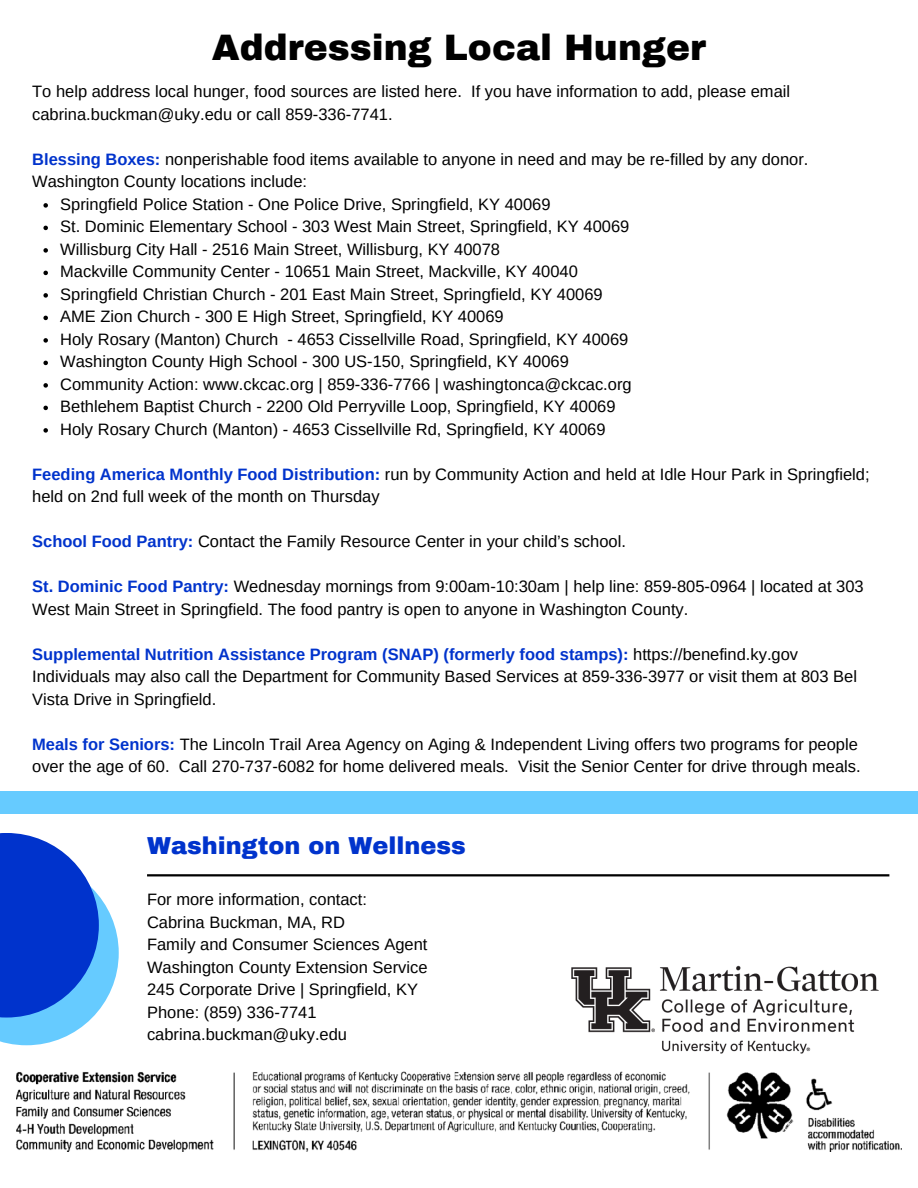
<style>
.page{position:relative;width:918px;height:1188px;background:#fff}
.page>*{position:absolute;margin:0;border:0;box-sizing:border-box;transform-origin:0 0}
.t1{font:900 36px "Archivo";color:#000}
.t2{font:900 24px "Archivo";color:#03c}
.t3{font:16.5px/22.5px "Arimo";color:#000}
.t4{font:700 16.5px "Arimo";color:#03c}
.s1{font-weight:700;color:#03c}
.s2{font-weight:400;color:#000}
</style>
<div class="page">
<svg style="left:0;top:896px;width:119px;height:149px;fill:#66cbff"></svg>
<svg style="left:0;top:833px;width:99px;height:185px;background:#2356d6"></svg>
<img style="left:17px;top:1071px;width:885px;height:80px">
<hr style="left:147px;top:874px;width:742px;height:2px;background:#000">
<div style="left:0;top:791px;width:918px;height:23px;background:#66cbff"></div>
<svg style="left:43px;top:203px;width:5px;height:5px"></svg>
<svg style="left:43px;top:226px;width:5px;height:4px"></svg>
<svg style="left:43px;top:248px;width:5px;height:5px"></svg>
<svg style="left:43px;top:271px;width:5px;height:4px"></svg>
<svg style="left:43px;top:293px;width:5px;height:5px"></svg>
<svg style="left:43px;top:316px;width:5px;height:4px"></svg>
<svg style="left:43px;top:338px;width:5px;height:5px"></svg>
<svg style="left:43px;top:361px;width:5px;height:4px"></svg>
<svg style="left:43px;top:383px;width:5px;height:5px"></svg>
<svg style="left:43px;top:406px;width:5px;height:4px"></svg>
<svg style="left:43px;top:428px;width:5px;height:5px"></svg>
<img style="left:571px;top:965px;width:308px;height:89px">
<p class="t1" style="left:212px;top:28px;width:496px">Addressing Local Hunger</p>
<p class="t3" style="left:32px;top:80px;width:760px">To help address local hunger, food sources are listed here. If you have information to add, please email cabrina.buckman@uky.edu or call 859-336-7741.</p>
<p class="t3" style="left:32px;top:148px;width:778px"><span class="s1">Blessing Boxes:</span> nonperishable food items available to anyone in need and may be re-filled by any donor.<br>Washington County locations include:</p>
<p class="t3" style="left:60px;top:193px;width:492px">Springfield Police Station - One Police Drive, Springfield, KY 40069</p>
<p class="t3" style="left:60px;top:215px;width:571px">St. Dominic Elementary School - 303 West Main Street, Springfield, KY 40069</p>
<p class="t3" style="left:60px;top:238px;width:441px">Willisburg City Hall - 2516 Main Street, Willisburg, KY 40078</p>
<p class="t3" style="left:60px;top:260px;width:519px">Mackville Community Center - 10651 Main Street, Mackville, KY 40040</p>
<p class="t3" style="left:60px;top:283px;width:544px">Springfield Christian Church - 201 East Main Street, Springfield, KY 40069</p>
<p class="t3" style="left:60px;top:305px;width:445px">AME Zion Church - 300 E High Street, Springfield, KY 40069</p>
<p class="t3" style="left:60px;top:328px;width:570px">Holy Rosary (Manton) Church - 4653 Cissellville Road, Springfield, KY 40069</p>
<p class="t3" style="left:60px;top:350px;width:510px">Washington County High School - 300 US-150, Springfield, KY 40069</p>
<p class="t3" style="left:60px;top:373px;width:573px">Community Action: www.ckcac.org | 859-336-7766 | washingtonca@ckcac.org</p>
<p class="t3" style="left:60px;top:395px;width:557px">Bethlehem Baptist Church - 2200 Old Perryville Loop, Springfield, KY 40069</p>
<p class="t3" style="left:60px;top:418px;width:547px">Holy Rosary Church (Manton) - 4653 Cissellville Rd, Springfield, KY 40069</p>
<p class="t3" style="left:32px;top:463px;width:839px"><span class="s1">Feeding America Monthly Food Distribution:</span> run by Community Action and held at Idle Hour Park in Springfield; held on 2nd full week of the month on Thursday</p>
<p class="t3" style="left:32px;top:530px;width:595px"><span class="s1">School Food Pantry:</span> Contact the Family Resource Center in your child’s school.</p>
<p class="t3" style="left:32px;top:575px;width:833px"><span class="s1">St. Dominic Food Pantry:</span> Wednesday mornings from 9:00am-10:30am | help line: 859-805-0964 | located at 303<br>West Main Street in Springfield. The food pantry is open to anyone in Washington County.</p>
<p class="t4" style="left:32px;top:645px;width:767px">Supplemental Nutrition Assistance Program (SNAP) (formerly food stamps): <span class="s2">https://benefind.ky.gov</span></p>
<p class="t3" style="left:32px;top:665px;width:826px">Individuals may also call the Department for Community Based Services at 859-336-3977 or visit them at 803 Bel<br>Vista Drive in Springfield.</p>
<p class="t3" style="left:32px;top:733px;width:830px"><span class="s1">Meals for Seniors:</span> The Lincoln Trail Area Agency on Aging &amp; Independent Living offers two programs for people over the age of 60. Call 270-737-6082 for home delivered meals. Visit the Senior Center for drive through meals.</p>
<p class="t2" style="left:147px;top:833px;width:320px">Washington on Wellness</p>
<p class="t3" style="left:147px;top:888px;width:221px">For more information, contact:</p>
<p class="t3" style="left:147px;top:911px;width:199px">Cabrina Buckman, MA, RD</p>
<p class="t3" style="left:147px;top:933px;width:282px">Family and Consumer Sciences Agent</p>
<p class="t3" style="left:147px;top:956px;width:282px">Washington County Extension Service</p>
<p class="t3" style="left:147px;top:978px;width:272px">245 Corporate Drive | Springfield, KY</p>
<p class="t3" style="left:147px;top:1001px;width:171px">Phone: (859) 336-7741</p>
<p class="t3" style="left:147px;top:1023px;width:202px">cabrina.buckman@uky.edu</p>
</div>
